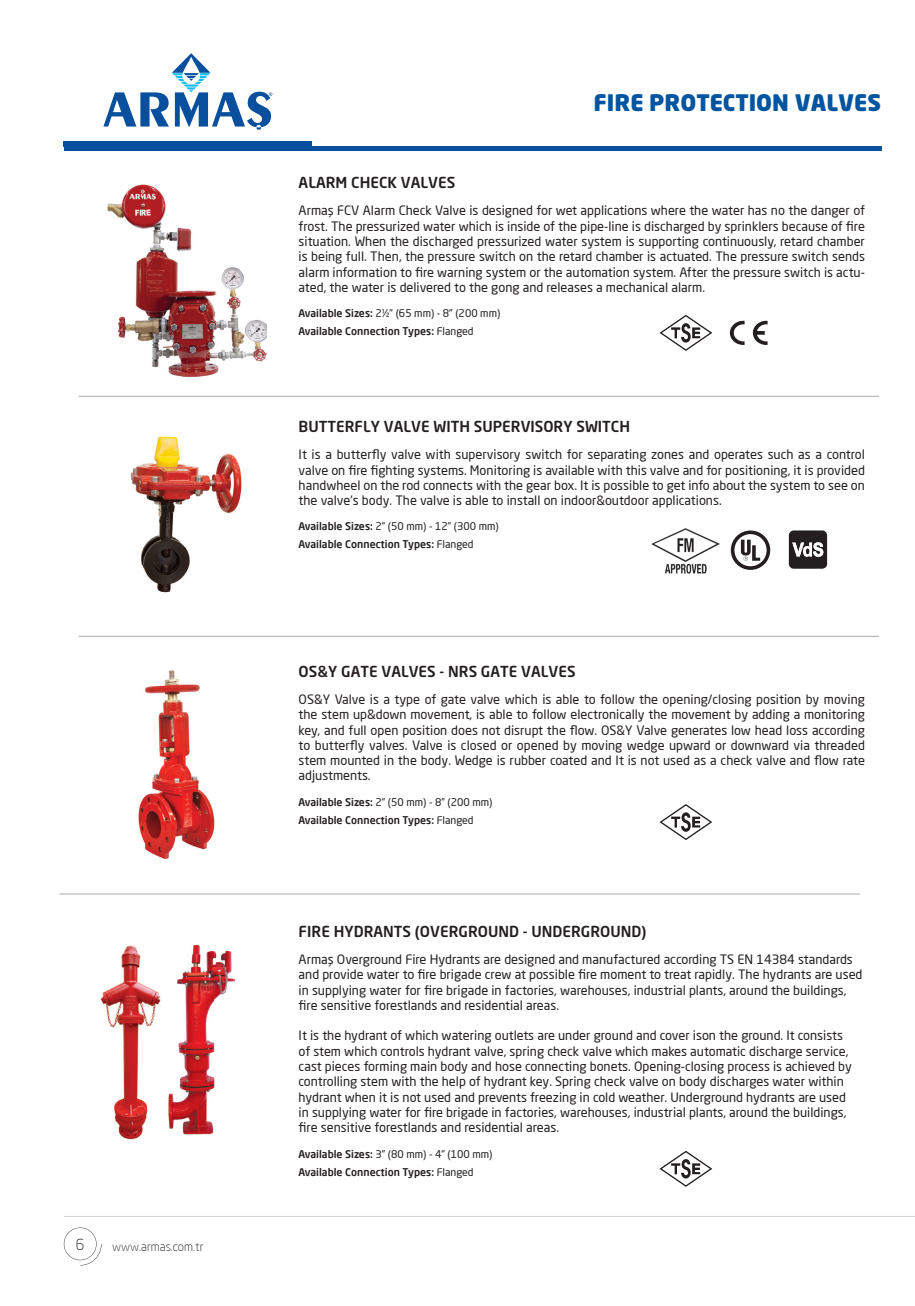
<style>
.page{position:relative;width:915px;height:1306px;background:#fff}
.page>*{position:absolute;margin:0;border:0;box-sizing:border-box;transform-origin:0 0}
.t1{font:22.5px "Neo Sans Black TR";color:#0154a0}
.t2{font:15px "Neo Sans Medium TR";color:#231f20}
.t3{font:300 15px "Neo Sans Pro";color:#231f20}
.t4{font:12.75px/15.3px "Neo Sans Pro";color:#231f20;text-align:justify}
.t5{font:300 12px "Neo Sans Pro";color:#231f20}
.t6{font:500 10.5px/18px "Neo Sans Pro";color:#231f20}
.s1{font-weight:400}
</style>
<div class="page">
<hr style="left:64px;top:1215px;width:850px;height:1px;background:#d1d2d4">
<svg style="left:64px;top:1227px;width:37px;height:38px"></svg>
<svg style="left:103px;top:53px;width:169px;height:77px"></svg>
<div style="left:64px;top:146px;width:816px;height:5px;background:#08509d"></div>
<div style="left:64px;top:141px;width:248px;height:6px;background:#08509d"></div>
<hr style="left:79px;top:396px;width:799px;height:1px;background:#a8a9ad">
<hr style="left:79px;top:636px;width:799px;height:1px;background:#a8a9ad">
<hr style="left:60px;top:893px;width:799px;height:1px;background:#a8a9ad">
<img style="left:107px;top:184px;width:159px;height:194px">
<img style="left:138px;top:670px;width:77px;height:189px">
<svg style="left:729px;top:321px;width:15px;height:24px"></svg>
<svg style="left:752px;top:321px;width:15px;height:24px"></svg>
<svg style="left:659px;top:315px;width:53px;height:36px"></svg>
<svg style="left:659px;top:804px;width:53px;height:36px"></svg>
<svg style="left:659px;top:1150px;width:53px;height:36px"></svg>
<img style="left:213px;top:950px;width:23px;height:182px">
<img style="left:100px;top:944px;width:113px;height:196px">
<img style="left:130px;top:436px;width:112px;height:157px">
<img style="left:651px;top:529px;width:68px;height:45px">
<svg style="left:788px;top:530px;width:38px;height:38px"></svg>
<svg style="left:730px;top:530px;width:40px;height:40px"></svg>
<p class="t3" style="left:76px;top:1234px;width:10px">6</p>
<p class="t5" style="left:112px;top:1239px;width:93px">www.armas.com.tr</p>
<p class="t2" style="left:298px;top:173px;width:158px">ALARM CHECK VALVES</p>
<h1 class="t1" style="left:593px;top:87px;width:289px">FIRE PROTECTION VALVES</h1>
<p class="t4" style="left:298px;top:203px;width:567px">Armaş FCV Alarm Check Valve is designed for wet applications where the water has no the danger of frost. The pressurized water which is inside of the pipe-line is discharged by sprinklers because of fire situation. When the discharged pressurized water system is supporting continuously, retard chamber is being full. Then, the pressure switch on the retard chamber is actuated. The pressure switch sends alarm information to fire warning system or the automation system. After the pressure switch is actu&shy;ated, the water is delivered to the gong and releases a mechanical alarm.</p>
<p class="t6" style="left:298px;top:304px;width:203px">Available Sizes: <span class="s1">2½” (65 mm) - 8” (200 mm)<br></span>Available Connection Types: <span class="s1">Flanged</span></p>
<p class="t2" style="left:298px;top:417px;width:333px">BUTTERFLY VALVE WITH SUPERVISORY SWITCH</p>
<p class="t4" style="left:298px;top:447px;width:567px">It is a butterfly valve with supervisory switch for separating zones and operates such as a control valve on fire fighting systems. Monitoring is available with this valve and for positioning, it is provided handwheel on the rod connects with the gear box. It is possible to get info about the system to see on the valve’s body. The valve is able to install on indoor&amp;outdoor applications.</p>
<p class="t6" style="left:298px;top:517px;width:202px">Available Sizes: <span class="s1">2” (50 mm) - 12” (300 mm)<br></span>Available Connection Types: <span class="s1">Flanged</span></p>
<p class="t2" style="left:298px;top:661px;width:278px">OS&amp;Y GATE VALVES - NRS GATE VALVES</p>
<p class="t4" style="left:298px;top:691px;width:567px">OS&amp;Y Valve is a type of gate valve which is able to follow the opening/closing position by moving the stem up&amp;down movement, is able to follow electronically the movement by adding a monitoring key, and full open position does not disrupt the flow. OS&amp;Y Valve generates low head loss according to butterfly valves. Valve is closed or opened by moving wedge upward or downward via threaded stem mounted in the body. Wedge is rubber coated and It is not used as a check valve and flow rate adjustments.</p>
<p class="t6" style="left:298px;top:792px;width:195px">Available Sizes: <span class="s1">2” (50 mm) - 8” (200 mm)<br></span>Available Connection Types: <span class="s1">Flanged</span></p>
<p class="t2" style="left:298px;top:921px;width:349px">FIRE HYDRANTS (OVERGROUND - UNDERGROUND)</p>
<p class="t4" style="left:298px;top:951px;width:565px;text-align:left">Armaş Overground Fire Hydrants are designed and manufactured according TS EN 14384 standards and provide water to fire brigade crew at possible fire moment to treat rapidly. The hydrants are used in supplying water for fire brigade in factories, warehouses, industrial plants, around the buildings, fire sensitive forestlands and residential areas.</p>
<p class="t4" style="left:298px;top:1027px;width:554px;text-align:left">It is the hydrant of which watering outlets are under ground and cover ison the ground. It consists of stem which controls hydrant valve, spring check valve which makes automatic discharge service, cast pieces forming main body and hose connecting bonets. Opening-closing process is achieved by controlling stem with the help of hydrant key. Spring check valve on body discharges water within hydrant when it is not used and prevents freezing in cold weather. Underground hydrants are used in supplying water for fire brigade in factories, warehouses, industrial plants, around the buildings, fire sensitive forestlands and residential areas.</p>
<p class="t6" style="left:298px;top:1144px;width:195px">Available Sizes: <span class="s1">3” (80 mm) - 4” (100 mm)<br></span>Available Connection Types: <span class="s1">Flanged</span></p>
</div>
